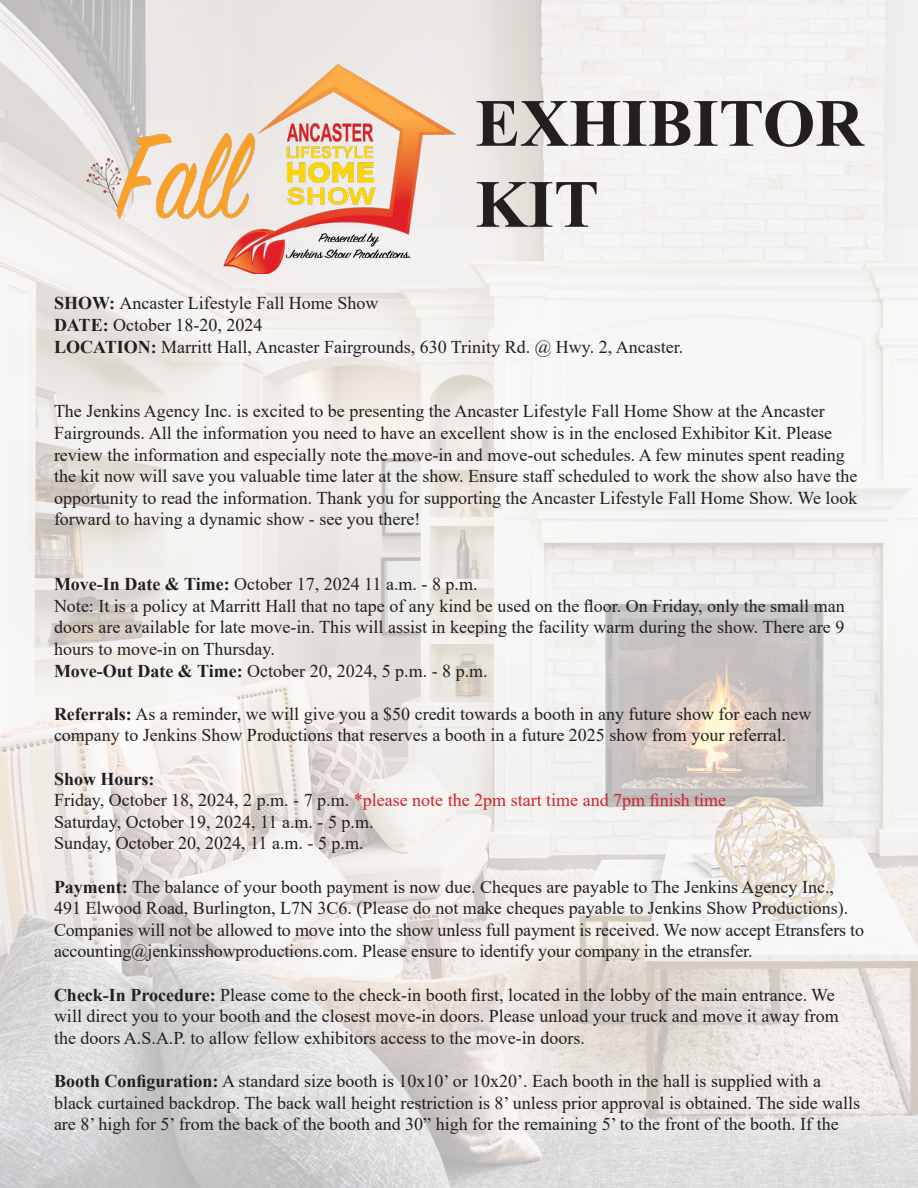
<style>
.page{position:relative;width:918px;height:1188px;background:#fff}
.page>*{position:absolute;margin:0;border:0;box-sizing:border-box;transform-origin:0 0}
.t1{font:700 67.5px/81px "Times New Roman";color:#231f20}
.t2{font:18px/21.6px "Times New Roman";color:#231f20}
.t3{font:18px "Times New Roman";color:#d1232a}
.t4{font:700 18px "Times New Roman";color:#231f20}
.s1{font-weight:700}
.s2{color:#231f20}
</style>
<div class="page">
<img style="left:0;top:0;width:918px;height:1188px">
<img style="left:58px;top:56px;width:401px;height:218px">
<p class="t1" style="left:475px;top:81px;width:390px">EXHIBITOR<br>KIT</p>
<p class="t2" style="left:54px;top:292px;width:326px"><span class="s1">SHOW:</span> Ancaster Lifestyle Fall Home Show</p>
<p class="t2" style="left:54px;top:314px;width:210px"><span class="s1">DATE:</span> October 18-20, 2024</p>
<p class="t2" style="left:54px;top:335px;width:631px"><span class="s1">LOCATION:</span> Marritt Hall, Ancaster Fairgrounds, 630 Trinity Rd. @ Hwy. 2, Ancaster.</p>
<p class="t2" style="left:54px;top:400px;width:805px">The Jenkins Agency Inc. is excited to be presenting the Ancaster Lifestyle Fall Home Show at the Ancaster Fairgrounds. All the information you need to have an excellent show is in the enclosed Exhibitor Kit. Please review the information and especially note the move-in and move-out schedules. A few minutes spent reading the kit now will save you valuable time later at the show. Ensure staff scheduled to work the show also have the opportunity to read the information. Thank you for supporting the Ancaster Lifestyle Fall Home Show. We look forward to having a dynamic show - see you there!</p>
<p class="t2" style="left:54px;top:573px;width:425px"><span class="s1">Move-In Date &amp; Time:</span> October 17, 2024 11 a.m. - 8 p.m.</p>
<p class="t2" style="left:54px;top:594px;width:792px;text-align:justify">Note: It is a policy at Marritt Hall that no tape of any kind be used on the floor. On Friday, only the small man doors are available for late move-in. This will assist in keeping the facility warm during the show. There are 9 hours to move-in on Thursday.</p>
<p class="t2" style="left:54px;top:659px;width:435px"><span class="s1">Move-Out Date &amp; Time:</span> October 20, 2024, 5 p.m. - 8 p.m.</p>
<p class="t2" style="left:54px;top:702px;width:759px"><span class="s1">Referrals:</span> As a reminder, we will give you a $50 credit towards a booth in any future show for each new company to Jenkins Show Productions that reserves a booth in a future 2025 show from your referral.</p>
<p class="t4" style="left:54px;top:766px;width:102px">Show Hours:</p>
<p class="t3" style="left:54px;top:788px;width:674px"><span class="s2">Friday, October 18, 2024, 2 p.m. - 7 p.m.</span> *please note the 2pm start time and 7pm finish time</p>
<p class="t2" style="left:54px;top:810px;width:321px">Saturday, October 19, 2024, 11 a.m. - 5 p.m.</p>
<p class="t2" style="left:54px;top:832px;width:311px">Sunday, October 20, 2024, 11 a.m. - 5 p.m.</p>
<p class="t2" style="left:54px;top:875px;width:812px"><span class="s1">Payment:</span> The balance of your booth payment is now due. Cheques are payable to The Jenkins Agency Inc., 491 Elwood Road, Burlington, L7N 3C6. (Please do not make cheques payable to Jenkins Show Productions).<br>Companies will not be allowed to move into the show unless full payment is received. We now accept Etransfers to accounting@jenkinsshowproductions.com. Please ensure to identify your company in the etransfer.</p>
<p class="t2" style="left:54px;top:983px;width:786px"><span class="s1">Check-In Procedure:</span> Please come to the check-in booth first, located in the lobby of the main entrance. We will direct you to your booth and the closest move-in doors. Please unload your truck and move it away from the doors A.S.A.P. to allow fellow exhibitors access to the move-in doors.</p>
<p class="t2" style="left:54px;top:1070px;width:808px"><span class="s1">Booth Configuration:</span> A standard size booth is 10x10’ or 10x20’. Each booth in the hall is supplied with a black curtained backdrop. The back wall height restriction is 8’ unless prior approval is obtained. The side walls are 8’ high for 5’ from the back of the booth and 30” high for the remaining 5’ to the front of the booth. If the</p>
</div>
